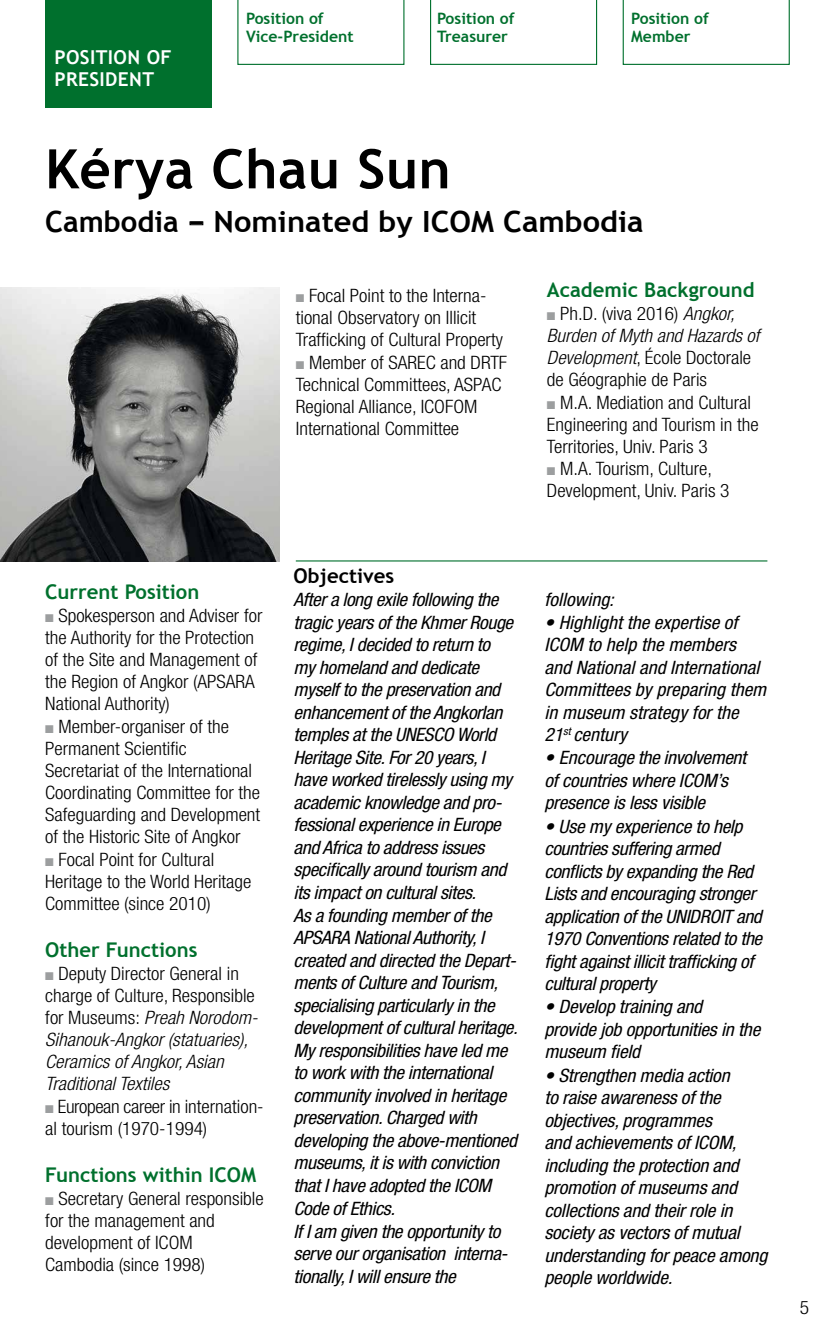
<style>
.page{position:relative;width:830px;height:1340px;background:#fff}
.page>*{position:absolute;margin:0;border:0;box-sizing:border-box;transform-origin:0 0}
.t1{font:700 54.45px "Trebuchet MS";letter-spacing:.01em;color:#000}
.t2{font:700 29.25px "Trebuchet MS";color:#000}
.t3{font:700 20.25px "Trebuchet MS";color:#00702d}
.t4{font:700 20.25px "Trebuchet MS";color:#000}
.t5{font:700 19.12px/22.5px "Trebuchet MS";letter-spacing:.02em;color:#fff}
.t6{font:italic condensed 18.45px/22.5px "Helvetica Neue";letter-spacing:-.02em;color:#000;scale:1.05 1}
.t7{font:300 condensed 18.45px/22.1px "Helvetica Neue";color:#000;scale:1.05 1}
.t8{font:italic 300 condensed 18.45px/22.1px "Helvetica Neue";color:#000;scale:1.05 1}
.t9{font:italic condensed 18.45px/22.5px "Helvetica Neue";color:#000;scale:1.05 1}
.t10{font:700 15.75px/18px "Trebuchet MS";color:#00702d}
.s1{color:#9c9e9f}
.s2{font-style:normal}
.s3{font-style:italic}
</style>
<div class="page">
<svg style="left:237px;top:0;width:167px;height:65px"></svg>
<svg style="left:430px;top:0;width:167px;height:65px"></svg>
<svg style="left:622px;top:0;width:167px;height:65px"></svg>
<img style="left:0;top:287px;width:280px;height:274px">
<div style="left:45px;top:0;width:166px;height:108px;background:#00702d"></div>
<hr style="left:296px;top:560px;width:471px;height:1px;background:#00702d">
<p class="t5" style="left:54px;top:45px;width:119px">POSITION OF<br>PRESIDENT</p>
<p class="t10" style="left:246px;top:10px;width:109px">Position of<br>Vice-President</p>
<p class="t10" style="left:437px;top:10px;width:79px">Position of<br>Treasurer</p>
<p class="t10" style="left:631px;top:10px;width:79px">Position of<br>Member</p>
<h1 class="t1" style="left:45px;top:135px;width:407px">Kérya Chau Sun</h1>
<h2 class="t2" style="left:45px;top:204px;width:599px">Cambodia − Nominated by ICOM Cambodia</h2>
<p class="t3" style="left:45px;top:579px;width:156px">Current Position</p>
<p class="t7" style="left:45px;top:604px;width:208px"><span class="s1">■</span> Spokesperson and Adviser for the Authority for the Protection of the Site and Management of the Region of Angkor (APSARA<br>National Authority)</p>
<p class="t7" style="left:45px;top:715px;width:206px"><span class="s1">■</span> Member-organiser of the<br>Permanent Scientific<br>Secretariat of the International<br>Coordinating Committee for the<br>Safeguarding and Development of the Historic Site of Angkor</p>
<p class="t7" style="left:45px;top:848px;width:198px"><span class="s1">■</span> Focal Point for Cultural<br>Heritage to the World Heritage<br>Committee (since 2010)</p>
<p class="t3" style="left:45px;top:937px;width:154px">Other Functions</p>
<p class="t8" style="left:45px;top:962px;width:204px"><span class="s1">■</span> <span class="s2">Deputy Director General in charge of Culture, Responsible for Museums:</span> Preah Norodom-<br>Sihanouk-Angkor (statuaries),<br>Ceramics of Angkor, Asian<br>Traditional Textiles</p>
<p class="t7" style="left:45px;top:1095px;width:209px"><span class="s1">■</span> European career in internation&shy;al tourism (1970-1994)</p>
<p class="t3" style="left:45px;top:1162px;width:212px">Functions within ICOM</p>
<p class="t7" style="left:45px;top:1187px;width:209px"><span class="s1">■</span> Secretary General responsible for the management and development of ICOM<br>Cambodia (since 1998)</p>
<p class="t7" style="left:296px;top:284px;width:198px"><span class="s1">■</span> Focal Point to the Interna&shy;tional Observatory on Illicit<br>Trafficking of Cultural Property</p>
<p class="t7" style="left:296px;top:351px;width:203px"><span class="s1">■</span> Member of SAREC and DRTF<br>Technical Committees, ASPAC<br>Regional Alliance, ICOFOM<br>International Committee</p>
<p class="t3" style="left:546px;top:277px;width:209px">Academic Background</p>
<p class="t7" style="left:546px;top:302px;width:204px"><span class="s1">■</span> Ph.D. (viva 2016) <span class="s3">Angkor,<br>Burden of Myth and Hazards of<br>Development</span>, École Doctorale de Géographie de Paris</p>
<p class="t7" style="left:546px;top:391px;width:203px"><span class="s1">■</span> M.A. Mediation and Cultural<br>Engineering and Tourism in the<br>Territories, Univ. Paris 3</p>
<p class="t7" style="left:546px;top:457px;width:175px"><span class="s1">■</span> M.A. Tourism, Culture,<br>Development, Univ. Paris 3</p>
<p class="t4" style="left:293px;top:563px;width:102px">Objectives</p>
<p class="t6" style="left:293px;top:588px;width:215px">After a long exile following the tragic years of the Khmer Rouge regime, I decided to return to<br>my homeland and dedicate myself to the preservation and enhancement of the AngkorIan temples at the UNESCO World<br>Heritage Site. For 20 years, I have worked tirelessly using my academic knowledge and pro&shy;fessional experience in Europe and Africa to address issues specifically around tourism and its impact on cultural sites.<br>As a founding member of the<br>APSARA National Authority, I created and directed the Depart&shy;ments of Culture and Tourism, specialising particularly in the development of cultural heritage.<br>My responsibilities have led me to work with the international community involved in heritage preservation. Charged with developing the above-mentioned museums, it is with conviction that I have adopted the ICOM<br>Code of Ethics.<br>If I am given the opportunity to serve our organisation interna&shy;tionally, I will ensure the</p>
<p class="t9" style="left:544px;top:587px;width:68px">following:</p>
<p class="t9" style="left:544px;top:611px;width:213px">• Highlight the expertise of<br>ICOM to help the members and National and International<br>Committees by preparing them in museum strategy for the<br>21<sup>st</sup> century</p>
<p class="t6" style="left:544px;top:746px;width:193px">• Encourage the involvement of countries where ICOM’s presence is less visible</p>
<p class="t6" style="left:544px;top:814px;width:209px">• Use my experience to help countries suffering armed conflicts by expanding the Red<br>Lists and encouraging stronger application of the UNIDROIT and<br>1970 Conventions related to the fight against illicit trafficking of cultural property</p>
<p class="t6" style="left:544px;top:995px;width:207px">• Develop training and<br>provide job opportunities in the museum field</p>
<p class="t6" style="left:544px;top:1063px;width:214px">• Strengthen media action<br>to raise awareness of the objectives, programmes<br>and achievements of ICOM, including the protection and promotion of museums and collections and their role in society as vectors of mutual understanding for peace among people worldwide.</p>
<p class="t7" style="left:799px;top:1296px;width:10px">5</p>
</div>
